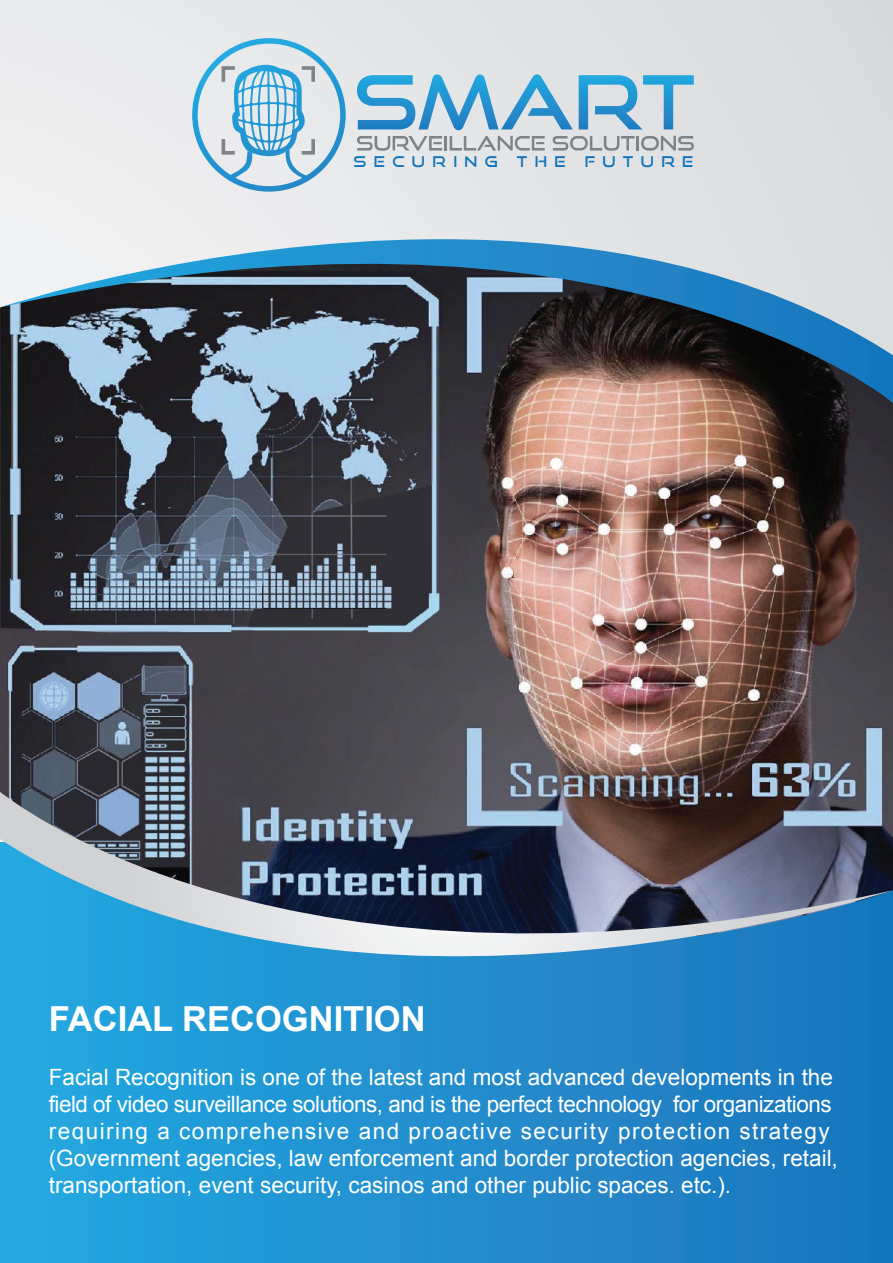
<style>
.page{position:relative;width:893px;height:1263px;background:#e2e3e5}
.page>*{position:absolute;margin:0;border:0;box-sizing:border-box;transform-origin:0 0}
.t1{font:700 34.5px "Arial";color:#fff}
.t2{font:22.5px/27px "Arial";color:#fff}
.t3{font:14.7px "Good Times Rg";letter-spacing:.5em;color:#1074bc}
</style>
<div class="page">
<div style="left:0;top:843px;width:893px;height:420px;background:linear-gradient(to right,#25a9e0,#1c74bb)"></div>
<svg style="left:192px;top:38px;width:154px;height:132px"></svg>
<svg style="left:357px;top:74px;width:216px;height:56px"></svg>
<svg style="left:579px;top:75px;width:115px;height:54px"></svg>
<svg style="left:357px;top:136px;width:85px;height:15px"></svg>
<hr style="left:444px;top:136px;width:3px;height:15px;background:#808285">
<svg style="left:450px;top:136px;width:95px;height:15px"></svg>
<svg style="left:553px;top:136px;width:81px;height:15px"></svg>
<hr style="left:636px;top:136px;width:3px;height:15px;background:#808285">
<svg style="left:641px;top:136px;width:53px;height:15px"></svg>
<img style="left:0;top:403px;width:893px;height:389px">
<svg style="left:0;top:792px;width:893px;height:276px;background:#437da5"></svg>
<svg style="left:0;top:170px;width:893px;height:233px"></svg>
<p class="t3" style="left:354px;top:152px;width:146px">SECURING</p>
<p class="t3" style="left:517px;top:152px;width:50px">THE</p>
<p class="t3" style="left:585px;top:152px;width:110px">FUTURE</p>
<h1 class="t1" style="left:49px;top:995px;width:378px">FACIAL RECOGNITION</h1>
<p class="t2" style="left:49px;top:1063px;width:791px">Facial Recognition is one of the latest and most advanced developments in the field of video surveillance solutions, and is the perfect technology for organizations requiring a comprehensive and proactive security protection strategy (Government agencies, law enforcement and border protection agencies, retail, transportation, event security, casinos and other public spaces. etc.).</p>
</div>
